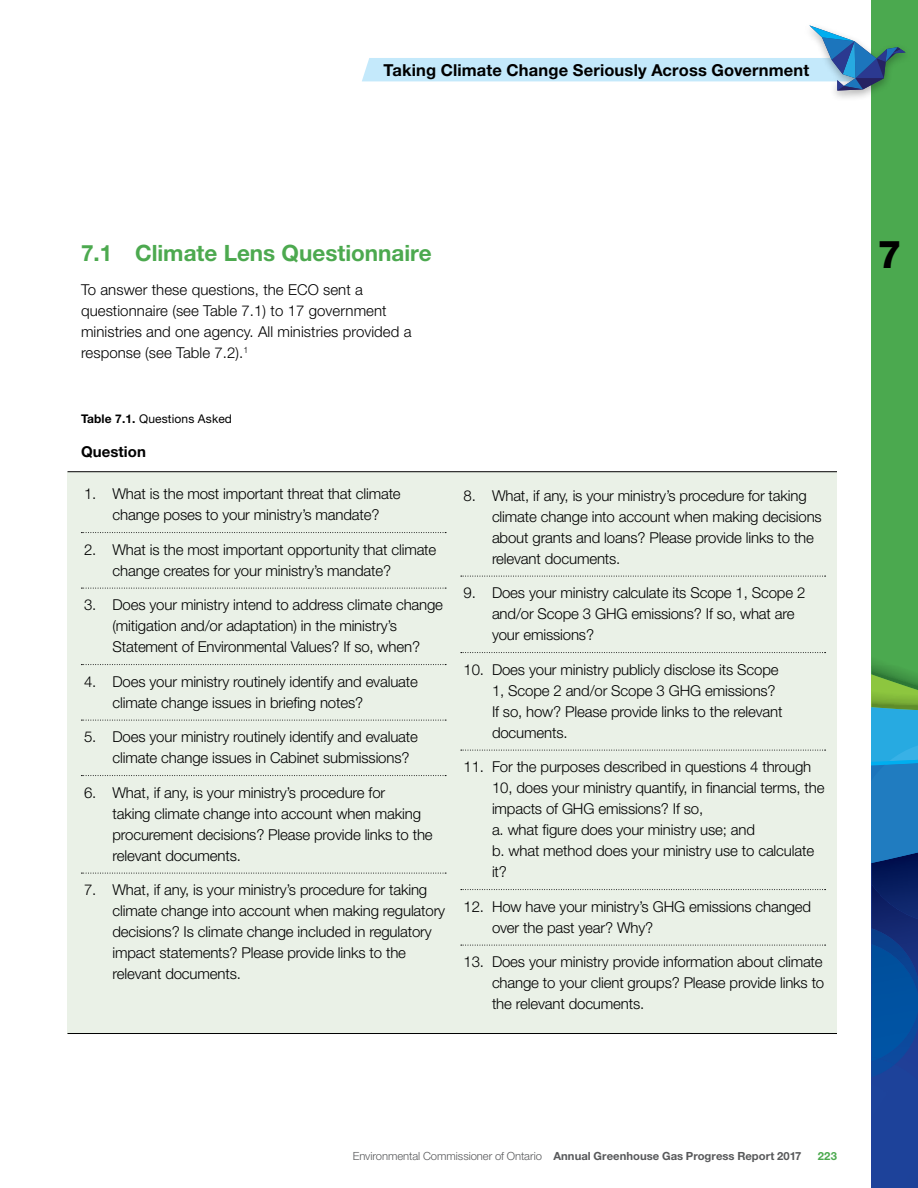
<style>
.page{position:relative;width:918px;height:1188px;background:#fff}
.page>*{position:absolute;margin:0;border:0;box-sizing:border-box;transform-origin:0 0}
.t1{font:800 38.4px "Helvetica Neue";color:#000}
.t2{font:700 22.5px "Helvetica Neue";color:#4ca94f}
.t3{font:700 16.5px "Helvetica Neue";letter-spacing:.01em;color:#000}
.t4{font:300 15px/21px "Helvetica Neue";letter-spacing:-.01em;color:#000}
.t5{font:700 15px "Helvetica Neue";letter-spacing:.005em;color:#000}
.t6{font:12px "Helvetica Neue";letter-spacing:.01em;color:#000}
.t7{font:700 11.25px "Helvetica Neue";letter-spacing:.005em;color:#58595b}
.t8{font:700 11.25px "Helvetica Neue";color:#4ca94f}
.s1{font-weight:700}
.s2{font-weight:300}
</style>
<div class="page">
<div style="left:68px;top:472px;width:769px;height:562px;background:#eaf1e7"></div>
<svg style="left:81px;top:532px;width:365px;height:1px"></svg>
<svg style="left:81px;top:588px;width:365px;height:1px"></svg>
<svg style="left:81px;top:664px;width:365px;height:1px"></svg>
<svg style="left:81px;top:720px;width:365px;height:1px"></svg>
<svg style="left:81px;top:775px;width:365px;height:1px"></svg>
<svg style="left:81px;top:873px;width:365px;height:1px"></svg>
<svg style="left:461px;top:576px;width:365px;height:1px"></svg>
<svg style="left:461px;top:652px;width:365px;height:1px"></svg>
<svg style="left:461px;top:750px;width:365px;height:1px"></svg>
<svg style="left:461px;top:889px;width:365px;height:1px"></svg>
<svg style="left:461px;top:945px;width:365px;height:1px"></svg>
<hr style="left:68px;top:471px;width:769px;height:1px;background:#000">
<hr style="left:68px;top:1033px;width:769px;height:1px;background:#000">
<div style="left:872px;top:0;width:46px;height:1188px;background:#4ba94f"></div>
<svg style="left:872px;top:661px;width:46px;height:527px;background:#1c5d98"></svg>
<div style="left:803px;top:22px;width:109px;height:80px;background:#000;opacity:.3"></div>
<svg style="left:362px;top:25px;width:544px;height:66px"></svg>
<p class="t3" style="left:383px;top:59px;width:427px">Taking Climate Change Seriously Across Government</p>
<h2 class="t2" style="left:81px;top:239px;width:352px">7.1 Climate Lens Questionnaire</h2>
<p class="t4" style="left:81px;top:279px;width:332px">To answer these questions, the ECO sent a questionnaire (see Table 7.1) to 17 government ministries and one agency. All ministries provided a response (see Table 7.2).<sup>1</sup></p>
<p class="t6" style="left:81px;top:411px;width:153px"><span class="s1">Table 7.1.</span> Questions Asked</p>
<p class="t5" style="left:81px;top:443px;width:66px">Question</p>
<p class="t4" style="left:84px;top:483px;width:318px;text-align:center">1. What is the most important threat that climate change poses to your ministry’s mandate?</p>
<p class="t4" style="left:112px;top:539px;width:325px;text-indent:-28px">2. What is the most important opportunity that climate change creates for your ministry’s mandate?</p>
<p class="t4" style="left:112px;top:594px;width:332px;text-indent:-28px">3. Does your ministry intend to address climate change (mitigation and/or adaptation) in the ministry’s<br>Statement of Environmental Values? If so, when?</p>
<p class="t4" style="left:112px;top:671px;width:307px;text-indent:-28px">4. Does your ministry routinely identify and evaluate climate change issues in briefing notes?</p>
<p class="t4" style="left:112px;top:726px;width:307px;text-indent:-28px">5. Does your ministry routinely identify and evaluate climate change issues in Cabinet submissions?</p>
<p class="t4" style="left:112px;top:782px;width:322px;text-indent:-28px">6. What, if any, is your ministry’s procedure for<br>taking climate change into account when making procurement decisions? Please provide links to the relevant documents.</p>
<p class="t4" style="left:112px;top:879px;width:334px;text-indent:-28px">7. What, if any, is your ministry’s procedure for taking climate change into account when making regulatory decisions? Is climate change included in regulatory impact statements? Please provide links to the relevant documents.</p>
<p class="t4" style="left:492px;top:485px;width:331px;text-indent:-28px">8. What, if any, is your ministry’s procedure for taking climate change into account when making decisions about grants and loans? Please provide links to the relevant documents.</p>
<p class="t4" style="left:492px;top:582px;width:315px;text-indent:-28px">9. Does your ministry calculate its Scope 1, Scope 2 and/or Scope 3 GHG emissions? If so, what are your emissions?</p>
<p class="t4" style="left:492px;top:659px;width:292px;text-indent:-28px">10. Does your ministry publicly disclose its Scope 1, Scope 2 and/or Scope 3 GHG emissions?<br>If so, how? Please provide links to the relevant documents.</p>
<p class="t4" style="left:492px;top:756px;width:334px;text-indent:-28px">11. For the purposes described in questions 4 through 10, does your ministry quantify, in financial terms, the impacts of GHG emissions? If so,<br>a. what figure does your ministry use; and<br>b. what method does your ministry use to calculate it?</p>
<p class="t4" style="left:492px;top:896px;width:321px;text-indent:-28px">12. How have your ministry’s GHG emissions changed over the past year? Why?</p>
<p class="t4" style="left:492px;top:951px;width:334px;text-align:justify;text-indent:-28px">13. Does your ministry provide information about climate change to your client groups? Please provide links to the relevant documents.</p>
<h1 class="t1" style="left:878px;top:232px;width:26px">7</h1>
<p class="t7" style="left:353px;top:1149px;width:450px"><span class="s2">Environmental Commissioner of Ontario</span> Annual Greenhouse Gas Progress Report 2017</p>
<p class="t8" style="left:818px;top:1149px;width:21px">223</p>
</div>
